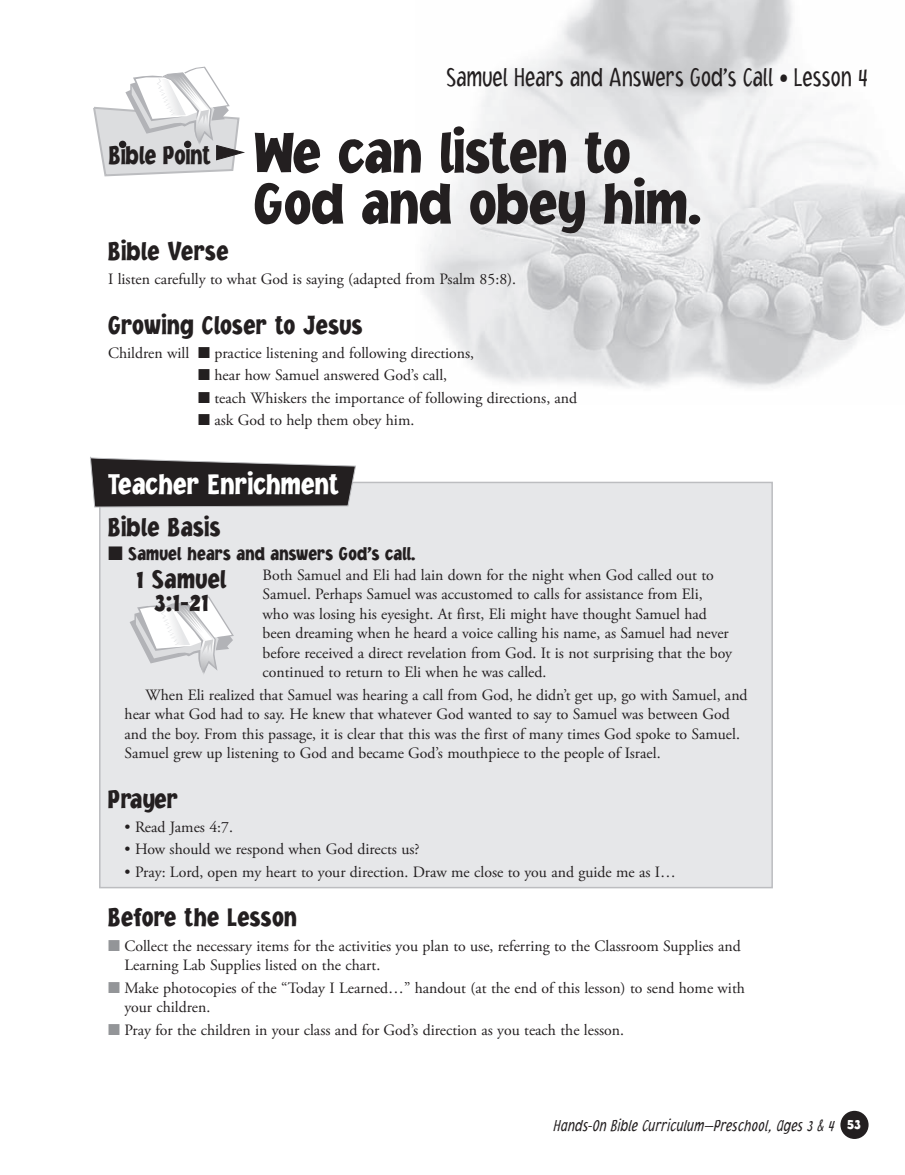
<style>
.page{position:relative;width:905px;height:1175px;background:#fff}
.page>*{position:absolute;margin:0;border:0;box-sizing:border-box;transform-origin:0 0}
.t1{font:900 60px/51px "Jacoby Cond ICG";color:#231f20}
.t2{font:900 30px "Jacoby Cond ICG";letter-spacing:.01em;color:#fff;scale:.95 1}
.t3{font:900 27px/22.5px "Jacoby Cond ICG";letter-spacing:.015em;color:#231f20;text-align:center;scale:.95 1}
.t4{font:300 27px "Jacoby Cond ICG";letter-spacing:-.02em;color:#231f20;scale:.9 1}
.t5{font:900 27px "Jacoby Cond ICG";letter-spacing:.015em;color:#231f20;scale:.9 1}
.t6{font:900 19.5px "Jacoby Cond ICG";letter-spacing:.01em;color:#231f20;scale:.95 1}
.t7{font:italic 300 16.5px "Jacoby Cond ICG";color:#231f20;scale:.9 1}
.t8{font:15.75px/19.5px "Adobe Garamond Pro";color:#231f20}
.s1{color:#939598}
.s2{font-weight:900;font-style:normal;font-size:15px;color:#fff}
</style>
<div class="page">
<div style="left:840px;top:1110px;width:28px;height:28px;background:#231f20;border-radius:50%"></div>
<div style="left:100px;top:482px;width:672px;height:405px;background:#e6e7e9"></div>
<div style="left:99px;top:482px;width:673px;height:406px;border:2px solid #bcbdc0"></div>
<svg style="left:93px;top:67px;width:151px;height:110px"></svg>
<img style="left:423px;top:0;width:481px;height:388px">
<svg style="left:90px;top:457px;width:266px;height:50px;background:#423f40"></svg>
<svg style="left:130px;top:596px;width:104px;height:78px"></svg>
<h3 class="t5" style="left:109px;top:139px;width:115px">Bible Point</h3>
<h3 class="t4" style="left:446px;top:61px;width:470px">Samuel Hears and Answers God’s Call • Lesson 4</h3>
<h1 class="t1" style="left:254px;top:125px;width:449px">We can listen to<br>God and obey him.</h1>
<h3 class="t3" style="left:108px;top:239px;width:128px">Bible Verse</h3>
<p class="t8" style="left:108px;top:270px;width:409px">I listen carefully to what God is saying (adapted from Psalm 85:8).</p>
<h3 class="t3" style="left:108px;top:313px;width:269px">Growing Closer to Jesus</h3>
<p class="t8" style="left:108px;top:343px;width:367px">Children will ■ practice listening and following directions,</p>
<p class="t8" style="left:198px;top:366px;width:250px">■ hear how Samuel answered God’s call,</p>
<p class="t8" style="left:198px;top:388px;width:380px">■ teach Whiskers the importance of following directions, and</p>
<p class="t8" style="left:198px;top:411px;width:218px">■ ask God to help them obey him.</p>
<h2 class="t2" style="left:108px;top:466px;width:245px">Teacher Enrichment</h2>
<h3 class="t3" style="left:108px;top:515px;width:120px">Bible Basis</h3>
<p class="t6" style="left:108px;top:542px;width:325px">■ Samuel hears and answers God’s call.</p>
<p class="t8" style="left:262px;top:565px;width:471px">Both Samuel and Eli had lain down for the night when God called out to Samuel. Perhaps Samuel was accustomed to calls for assistance from Eli, who was losing his eyesight. At first, Eli might have thought Samuel had been dreaming when he heard a voice calling his name, as Samuel had never before received a direct revelation from God. It is not surprising that the boy continued to return to Eli when he was called.</p>
<p class="t8" style="left:125px;top:685px;width:624px;text-indent:21px">When Eli realized that Samuel was hearing a call from God, he didn’t get up, go with Samuel, and hear what God had to say. He knew that whatever God wanted to say to Samuel was between God and the boy. From this passage, it is clear that this was the first of many times God spoke to Samuel.<br>Samuel grew up listening to God and became God’s mouthpiece to the people of Israel.</p>
<h3 class="t3" style="left:108px;top:787px;width:75px">Prayer</h3>
<p class="t8" style="left:124px;top:817px;width:110px">• Read James 4:7.</p>
<p class="t8" style="left:124px;top:840px;width:296px">• How should we respond when God directs us?</p>
<p class="t8" style="left:124px;top:862px;width:553px">• Pray: Lord, open my heart to your direction. Draw me close to you and guide me as I…</p>
<h3 class="t3" style="left:108px;top:905px;width:200px">Before the Lesson</h3>
<p class="t8" style="left:124px;top:936px;width:618px;text-indent:-16px"><span class="s1">■</span> Collect the necessary items for the activities you plan to use, referring to the Classroom Supplies and<br>Learning Lab Supplies listed on the chart.</p>
<p class="t8" style="left:124px;top:978px;width:622px;text-indent:-16px"><span class="s1">■</span> Make photocopies of the “Today I Learned…” handout (at the end of this lesson) to send home with your children.</p>
<p class="t8" style="left:108px;top:1020px;width:517px"><span class="s1">■</span> Pray for the children in your class and for God’s direction as you teach the lesson.</p>
<h3 class="t3" style="left:136px;top:567px;width:97px">1 Samuel<br>3:1-21</h3>
<p class="t7" style="left:553px;top:1116px;width:343px">Hands-On Bible Curriculum—Preschool, Ages 3 &amp; 4 <span class="s2">53</span></p>
</div>
